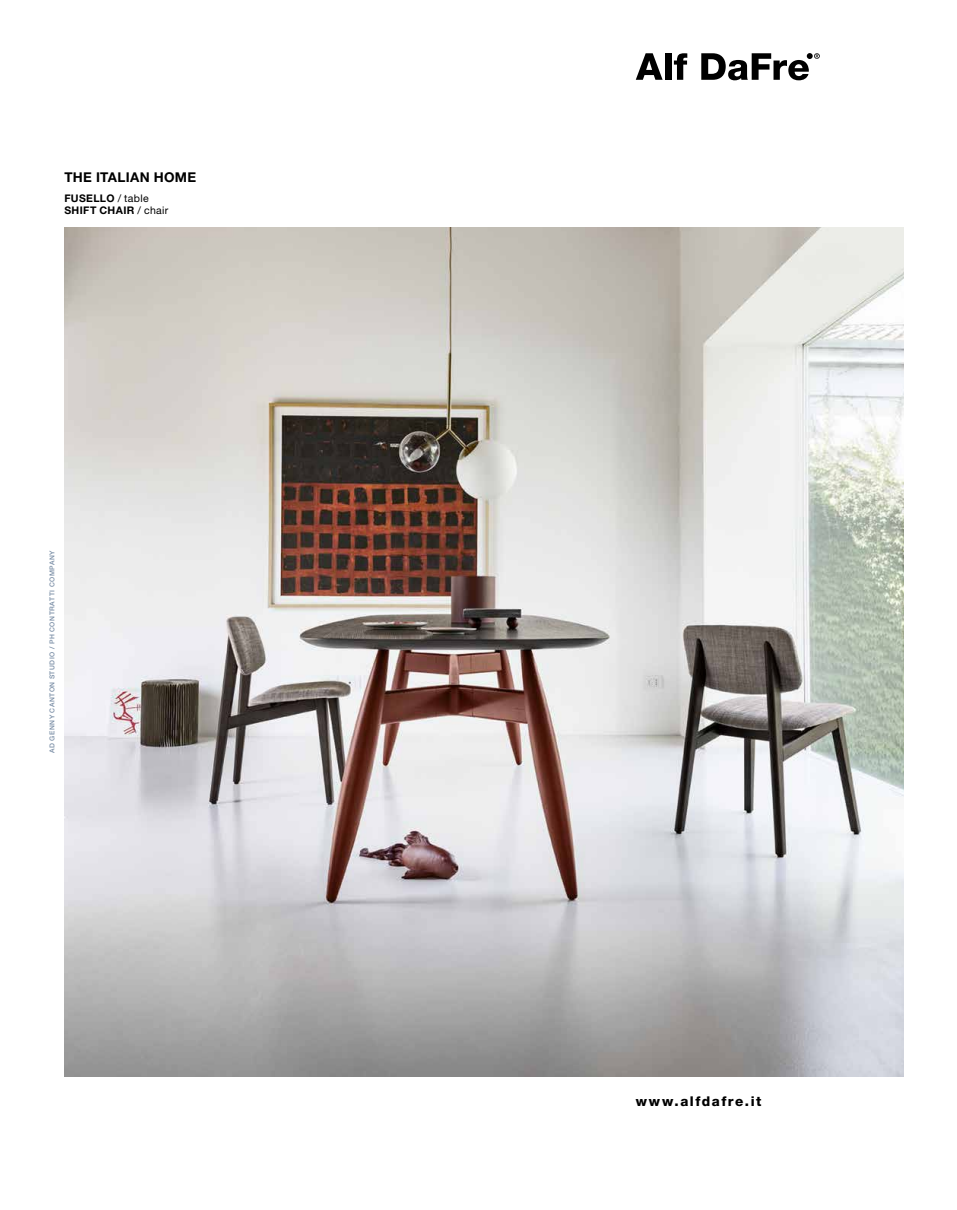
<style>
.page{position:relative;width:957px;height:1210px;background:#fff}
.page>*{position:absolute;margin:0;border:0;box-sizing:border-box;transform-origin:0 0}
.t1{font:800 13.5px "Helvetica Neue LT Std";letter-spacing:.115em;color:#000}
.t2{font:700 13.5px "Helvetica Neue LT Std";letter-spacing:.025em;color:#000}
.t3{font:700 10.5px/12.6px "Helvetica Neue LT Std";letter-spacing:.035em;color:#000}
.t4{font:500 6.75px "Helvetica Neue LT Std";letter-spacing:.075em;color:#798da5}
.s1{font-weight:400}
</style>
<div class="page">
<svg style="left:636px;top:53px;width:27px;height:27px"></svg>
<div style="left:665px;top:53px;width:6px;height:27px;background:#000"></div>
<svg style="left:674px;top:53px;width:13px;height:27px"></svg>
<svg style="left:701px;top:53px;width:119px;height:27px"></svg>
<img style="left:64px;top:227px;width:839px;height:849px">
<h1 class="t2" style="left:64px;top:168px;width:133px">THE ITALIAN HOME</h1>
<h2 class="t3" style="left:64px;top:191px;width:105px">FUSELLO <span class="s1">/ table<br></span>SHIFT CHAIR <span class="s1">/ chair</span></h2>
<p class="t4" style="left:48px;top:753px;width:204px;rotate:-90deg">AD GENNY CANTON STUDIO / PH CONTRATTI COMPANY</p>
<h1 class="t1" style="left:636px;top:1093px;width:127px">www.alfdafre.it</h1>
</div>
